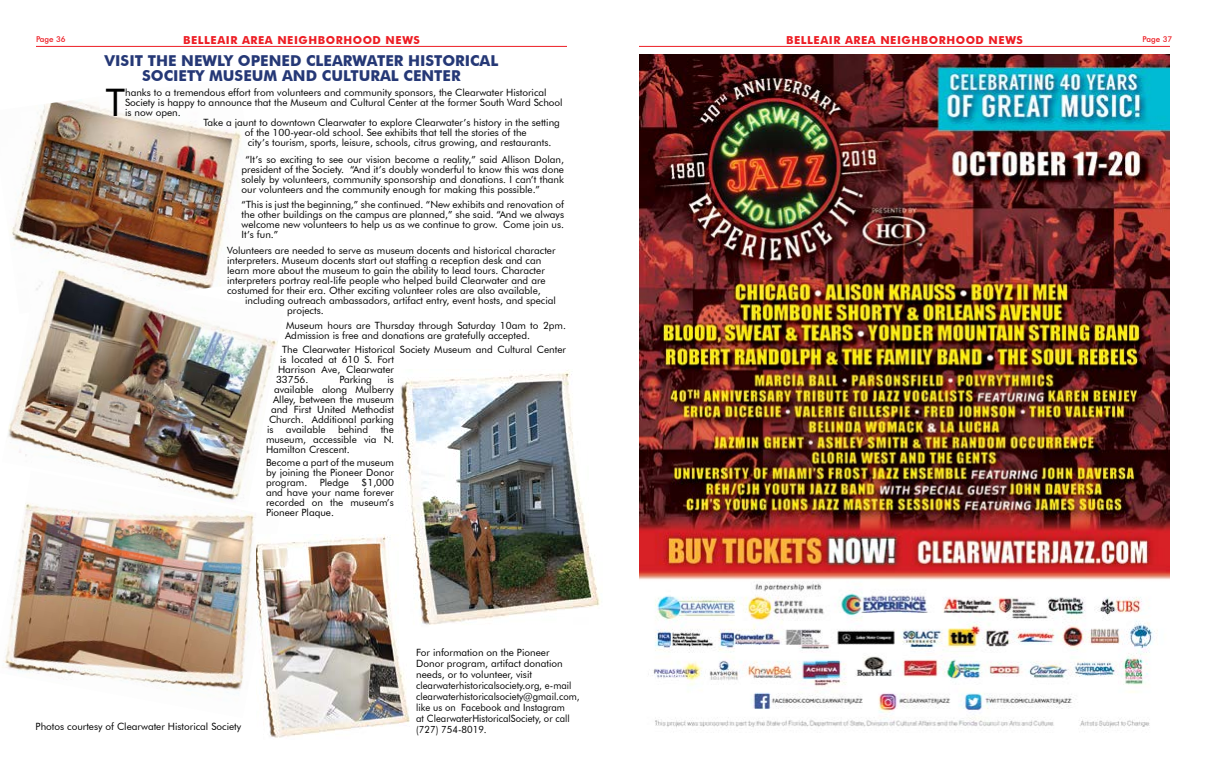
<style>
.page{position:relative;width:1206px;height:774px;background:#fff}
.page>*{position:absolute;margin:0;border:0;box-sizing:border-box;transform-origin:0 0}
.t1{font:38px "Futura BT";color:#000}
.t2{font:700 15px/15px "Futura BT";color:#253876;text-align:center}
.t3{font:700 11px "Futura BT";letter-spacing:.05em;color:#ed1d24}
.t4{font:10px/10px "Futura BT";color:#000;text-align:justify}
.t5{font:500 8px "Futura BT";color:#ed1d24}
</style>
<div class="page">
<hr style="left:36px;top:46px;width:531px;height:1px;background:#ed1d24">
<hr style="left:639px;top:46px;width:531px;height:1px;background:#ed1d24">
<img style="left:11px;top:99px;width:231px;height:166px">
<img style="left:8px;top:265px;width:270px;height:206px">
<img style="left:2px;top:471px;width:255px;height:223px">
<img style="left:400px;top:370px;width:200px;height:255px">
<img style="left:257px;top:534px;width:153px;height:204px">
<img style="left:639px;top:54px;width:531px;height:674px">
<p class="t5" style="left:36px;top:34px;width:31px">Page 36</p>
<p class="t3" style="left:183px;top:34px;width:238px">BELLEAIR AREA NEIGHBORHOOD NEWS</p>
<p class="t3" style="left:786px;top:34px;width:238px">BELLEAIR AREA NEIGHBORHOOD NEWS</p>
<p class="t5" style="left:1143px;top:34px;width:31px">Page 37</p>
<h2 class="t2" style="left:105px;top:54px;width:395px">VISIT THE NEWLY OPENED CLEARWATER HISTORICAL<br>SOCIETY MUSEUM AND CULTURAL CENTER</h2>
<h1 class="t1" style="left:106px;top:79px;width:21px">T</h1>
<p class="t4" style="left:125px;top:87px;width:423px">hanks to a tremendous effort from volunteers and community sponsors, the Clearwater Historical</p>
<p class="t4" style="left:125px;top:97px;width:439px">Society is happy to announce that the Museum and Cultural Center at the former South Ward School</p>
<p class="t4" style="left:125px;top:107px;width:57px">is now open.</p>
<p class="t4" style="left:204px;top:117px;width:358px">Take a jaunt to downtown Clearwater to explore Clearwater’s history in the setting</p>
<p class="t4" style="left:245px;top:127px;width:283px">of the 100-year-old school. See exhibits that tell the stories of the</p>
<p class="t4" style="left:248px;top:137px;width:305px">city’s tourism, sports, leisure, schools, citrus growing, and restaurants.</p>
<p class="t4" style="left:242px;top:154px;width:324px;text-indent:4px">“It’s so exciting to see our vision become a reality,” said Allison Dolan, president of the Society. “And it’s doubly wonderful to know this was done solely by volunteers, community sponsorship and donations. I can’t thank our volunteers and the community enough for making this possible.”</p>
<p class="t4" style="left:242px;top:199px;width:324px">“This is just the beginning,” she continued. “New exhibits and renovation of the other buildings on the campus are planned,” she said. “And we always welcome new volunteers to help us as we continue to grow. Come join us.<br>It’s fun.”</p>
<p class="t4" style="left:227px;top:245px;width:330px;text-align:left">Volunteers are needed to serve as museum docents and historical character interpreters. Museum docents start out staffing a reception desk and can learn more about the museum to gain the ability to lead tours. Character interpreters portray real-life people who helped build Clearwater and are costumed for their era. Other exciting volunteer roles are also available,</p>
<p class="t4" style="left:287px;top:295px;width:270px;text-indent:-42px">including outreach ambassadors, artifact entry, event hosts, and special projects.</p>
<p class="t4" style="left:285px;top:320px;width:283px">Museum hours are Thursday through Saturday 10am to 2pm.<br>Admission is free and donations are gratefully accepted.</p>
<p class="t4" style="left:282px;top:345px;width:285px">The Clearwater Historical Society Museum and Cultural Center</p>
<p class="t4" style="left:280px;top:355px;width:115px">is located at 610 S. Fort</p>
<p class="t4" style="left:278px;top:365px;width:117px">Harrison Ave, Clearwater</p>
<p class="t4" style="left:276px;top:375px;width:34px">33756.</p>
<p class="t4" style="left:340px;top:375px;width:34px">Parking</p>
<p class="t4" style="left:388px;top:375px;width:8px">is</p>
<p class="t4" style="left:274px;top:385px;width:121px">available along Mulberry</p>
<p class="t4" style="left:273px;top:395px;width:122px">Alley, between the museum</p>
<p class="t4" style="left:271px;top:405px;width:124px">and First United Methodist</p>
<p class="t4" style="left:269px;top:415px;width:126px">Church. Additional parking</p>
<p class="t4" style="left:267px;top:425px;width:128px">is available behind the</p>
<p class="t4" style="left:266px;top:435px;width:129px">museum, accessible via N.</p>
<p class="t4" style="left:266px;top:445px;width:85px">Hamilton Crescent.</p>
<p class="t4" style="left:266px;top:457px;width:129px">Become a part of the museum by joining the Pioneer Donor program.</p>
<p class="t4" style="left:266px;top:477px;width:129px;text-indent:96px">$1,000 and have your name forever recorded on the museum’s Pioneer Plaque.</p>
<p class="t4" style="left:320px;top:477px;width:31px">Pledge</p>
<p class="t4" style="left:36px;top:722px;width:207px">Photos courtesy of Clearwater Historical Society</p>
<p class="t4" style="left:416px;top:646px;width:165px;line-height:11px;text-align:left">For information on the Pioneer Donor program, artifact donation needs, or to volunteer, visit clearwaterhistoricalsociety.org, e-mail clearwaterhistoricalsociety@gmail.com, like us on Facebook and Instagram<br>at ClearwaterHistoricalSociety, or call (727) 754-8019.</p>
</div>
